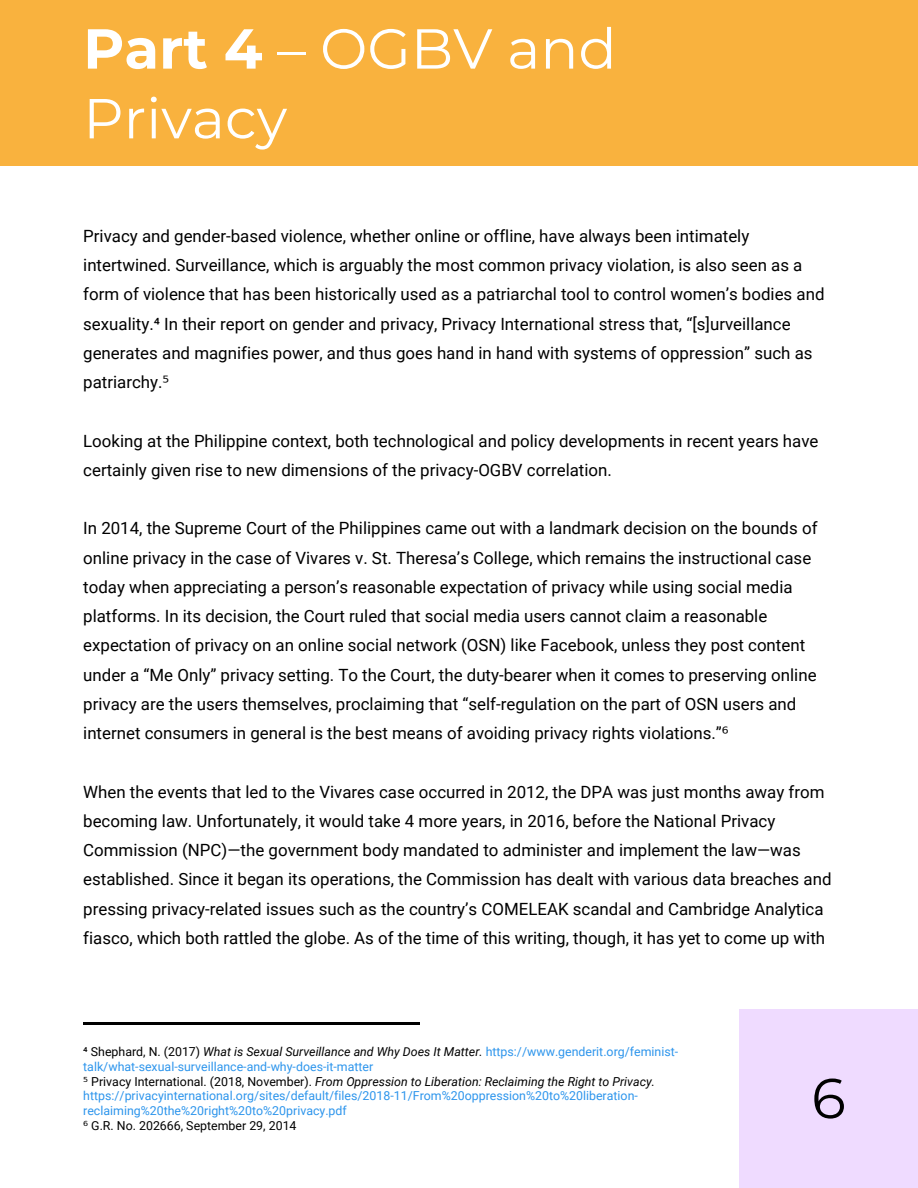
<style>
.page{position:relative;width:918px;height:1188px;background:#fff}
.page>*{position:absolute;margin:0;border:0;box-sizing:border-box;transform-origin:0 0}
.t1{font:56.25px/69.8px "Montserrat";color:#fff}
.t2{font:56.25px "Montserrat";color:#000}
.t3{font:16.8px/29.2px "Roboto";color:#000}
.t4{font:12.3px/14.7px "Roboto";color:#2d95ec}
.s1{font-weight:700}
.s2{font-family:"DejaVu Sans"}
.s3{color:#000}
.s4{font-style:italic;color:#000}
.s5{font-family:"DejaVu Sans";color:#000}
</style>
<div class="page">
<div style="left:0;top:0;width:918px;height:165px;background:#f9b23e"></div>
<div style="left:739px;top:1009px;width:179px;height:179px;background:#efdbff"></div>
<hr style="left:83px;top:1023px;width:337px;height:2px;background:#000">
<h1 class="t1" style="left:83px;top:12px;width:535px"><span class="s1">Part 4</span> – OGBV and<br>Privacy</h1>
<p class="t3" style="left:83px;top:221px;width:743px">Privacy and gender-based violence, whether online or offline, have always been intimately intertwined. Surveillance, which is arguably the most common privacy violation, is also seen as a form of violence that has been historically used as a patriarchal tool to control women’s bodies and sexuality.⁴ In their report on gender and privacy, Privacy International stress that, “[s]urveillance generates and magnifies power, and thus goes hand in hand with systems of oppression” such as patriarchy.<span class="s2">⁵</span></p>
<p class="t3" style="left:83px;top:425px;width:737px">Looking at the Philippine context, both technological and policy developments in recent years have certainly given rise to new dimensions of the privacy-OGBV correlation.</p>
<p class="t3" style="left:83px;top:513px;width:736px">In 2014, the Supreme Court of the Philippines came out with a landmark decision on the bounds of online privacy in the case of Vivares v. St. Theresa’s College, which remains the instructional case today when appreciating a person’s reasonable expectation of privacy while using social media platforms. In its decision, the Court ruled that social media users cannot claim a reasonable expectation of privacy on an online social network (OSN) like Facebook, unless they post content under a “Me Only” privacy setting. To the Court, the duty-bearer when it comes to preserving online privacy are the users themselves, proclaiming that “self-regulation on the part of OSN users and internet consumers in general is the best means of avoiding privacy rights violations.”<span class="s2">⁶</span></p>
<p class="t3" style="left:83px;top:776px;width:750px">When the events that led to the Vivares case occurred in 2012, the DPA was just months away from becoming law. Unfortunately, it would take 4 more years, in 2016, before the National Privacy Commission (NPC)—the government body mandated to administer and implement the law—was established. Since it began its operations, the Commission has dealt with various data breaches and pressing privacy-related issues such as the country’s COMELEAK scandal and Cambridge Analytica fiasco, which both rattled the globe. As of the time of this writing, though, it has yet to come up with</p>
<p class="t4" style="left:83px;top:1044px;width:597px"><span class="s3">⁴ Shephard, N. (2017)</span> <span class="s4">What is Sexual Surveillance and Why Does It Matter.</span> https://www.genderit.org/feminist&shy;talk/what-sexual-surveillance-and-why-does-it-matter<br><span class="s5">⁵</span> <span class="s3">Privacy International. (2018, November).</span> <span class="s4">From Oppression to Liberation: Reclaiming the Right to Privacy. </span>https://privacyinternational.org/sites/default/files/2018-11/From%20oppression%20to%20liberation&shy;reclaiming%20the%20right%20to%20privacy.pdf<br><span class="s5">⁶</span> <span class="s3">G.R. No. 202666, September 29, 2014</span></p>
<h1 class="t2" style="left:811px;top:1060px;width:36px">6</h1>
</div>
